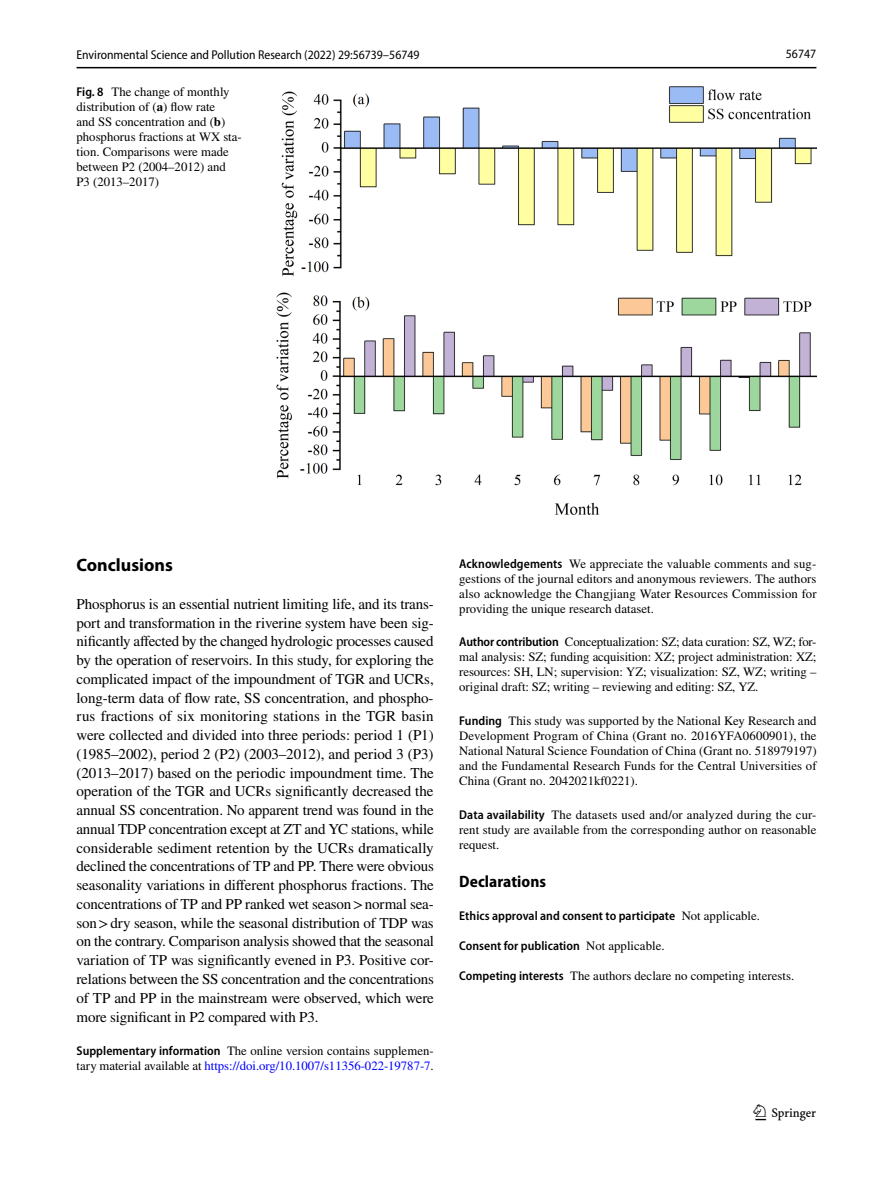
<style>
.page{position:relative;width:893px;height:1187px;background:#fff}
.page>*{position:absolute;margin:0;border:0;box-sizing:border-box;transform-origin:0 0}
.t1{font:22.5px "Springnew Regular 3";color:#000}
.t2{font:700 18px "Myriad Pro";color:#000}
.t3{font:700 semi-condensed 16.5px "Myriad Pro";letter-spacing:.005em;color:#000}
.t4{font:15px/18.8px "STIX";letter-spacing:-.01em;color:#000;text-align:justify}
.t5{font:12.75px/15px "STIX";color:#000;text-align:justify}
.t6{font:600 semi-condensed 12.75px "Myriad Pro";letter-spacing:.005em;color:#000}
.t7{font:semi-condensed 12.75px "Myriad Pro";color:#000}
.s1{font-family:"Myriad Pro";font-weight:600;font-stretch:semi-condensed}
.s2{font-weight:700}
.s3{color:#00f}
.s4{font-family:"STIX";font-weight:400;font-stretch:normal}
</style>
<div class="page">
<hr style="left:77px;top:67px;width:739px;height:1px;background:#000">
<img style="left:276px;top:87px;width:540px;height:427px">
<p class="t7" style="left:77px;top:48px;width:344px">Environmental Science and Pollution Research (2022) 29:56739–56749</p>
<p class="t5" style="left:77px;top:85px;width:167px;text-align:left"><span class="s1">Fig. 8</span> The change of monthly distribution of (<span class="s2">a</span>) flow rate<br>and SS concentration and (<span class="s2">b</span>) phosphorus fractions at WX sta&shy;tion. Comparisons were made between P2 (2004–2012) and<br>P3 (2013–2017)</p>
<p class="t7" style="left:786px;top:47px;width:32px">56747</p>
<p class="t2" style="left:77px;top:553px;width:98px">Conclusions</p>
<p class="t4" style="left:77px;top:595px;width:359px">Phosphorus is an essential nutrient limiting life, and its trans&shy;port and transformation in the riverine system have been sig&shy;nificantly affected by the changed hydrologic processes caused by the operation of reservoirs. In this study, for exploring the complicated impact of the impoundment of TGR and UCRs, long-term data of flow rate, SS concentration, and phospho&shy;rus fractions of six monitoring stations in the TGR basin were collected and divided into three periods: period 1 (P1) (1985–2002), period 2 (P2) (2003–2012), and period 3 (P3) (2013–2017) based on the periodic impoundment time. The operation of the TGR and UCRs significantly decreased the annual SS concentration. No apparent trend was found in the annual TDP concentration except at ZT and YC stations, while considerable sediment retention by the UCRs dramatically declined the concentrations of TP and PP. There were obvious seasonality variations in different phosphorus fractions. The concentrations of TP and PP ranked wet season&gt;normal sea&shy;son&gt;dry season, while the seasonal distribution of TDP was on the contrary. Comparison analysis showed that the seasonal variation of TP was significantly evened in P3. Positive cor&shy;relations between the SS concentration and the concentrations of TP and PP in the mainstream were observed, which were more significant in P2 compared with P3.</p>
<p class="t5" style="left:77px;top:1044px;width:359px"><span class="s1">Supplementary information</span> The online version contains supplemen&shy;tary material available at <span class="s3">https://doi.org/10.1007/s11356-022-19787-7</span>.</p>
<p class="t5" style="left:459px;top:556px;width:359px"><span class="s1">Acknowledgements</span> We appreciate the valuable comments and sug&shy;gestions of the journal editors and anonymous reviewers. The authors also acknowledge the Changjiang Water Resources Commission for providing the unique research dataset.</p>
<p class="t5" style="left:459px;top:635px;width:359px"><span class="s1">Author contribution</span> Conceptualization: SZ; data curation: SZ, WZ; for&shy;mal analysis: SZ; funding acquisition: XZ; project administration: XZ; resources: SH, LN; supervision: YZ; visualization: SZ, WZ; writing – original draft: SZ; writing – reviewing and editing: SZ, YZ.</p>
<p class="t5" style="left:459px;top:714px;width:359px"><span class="s1">Funding</span> This study was supported by the National Key Research and Development Program of China (Grant no. 2016YFA0600901), the National Natural Science Foundation of China (Grant no. 518979197) and the Fundamental Research Funds for the Central Universities of China (Grant no. 2042021kf0221).</p>
<p class="t5" style="left:459px;top:808px;width:359px"><span class="s1">Data availability</span> The datasets used and/or analyzed during the cur&shy;rent study are available from the corresponding author on reasonable request.</p>
<p class="t3" style="left:459px;top:871px;width:88px">Declarations</p>
<p class="t6" style="left:459px;top:908px;width:302px">Ethics approval and consent to participate <span class="s4">Not applicable.</span></p>
<p class="t6" style="left:459px;top:938px;width:207px">Consent for publication <span class="s4">Not applicable.</span></p>
<p class="t5" style="left:459px;top:969px;width:336px"><span class="s1">Competing interests</span> The authors declare no competing interests.</p>
<h1 class="t1" style="left:755px;top:1104px;width:62px">1 3</h1>
</div>
